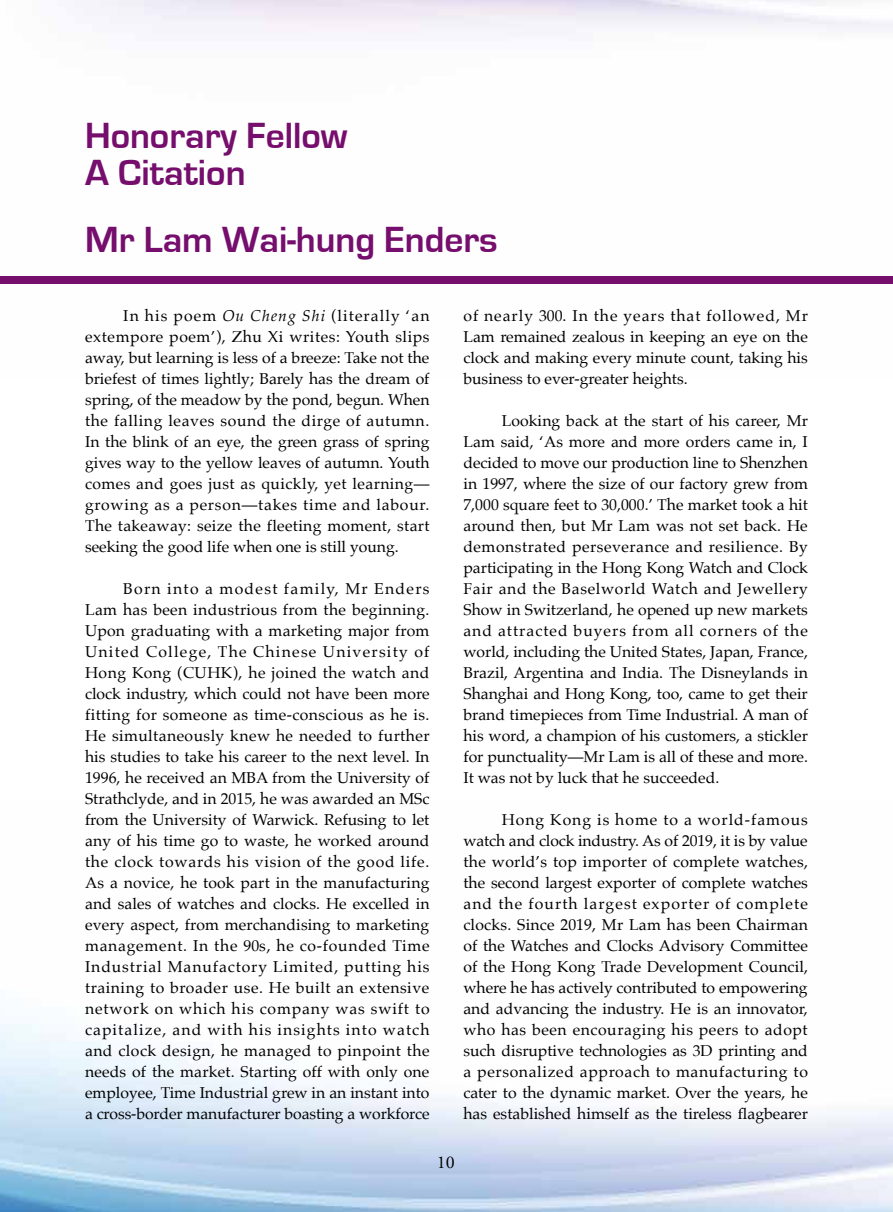
<style>
.page{position:relative;width:893px;height:1212px;background:#fff}
.page>*{position:absolute;margin:0;border:0;box-sizing:border-box;transform-origin:0 0}
.t1{font:700 37.5px/37.5px "Eurostile";color:#750e6d}
.t2{font:18px "Adobe Garamond Pro";color:#000}
.t3{font:15.75px/21px "Palatino";color:#000;text-align:justify}
.s1{font-style:italic}
</style>
<div class="page">
<img style="left:0;top:1024px;width:893px;height:188px">
<img style="left:0;top:0;width:893px;height:284px">
<div style="left:0;top:276px;width:893px;height:7px;background:#750e6d"></div>
<h1 class="t1" style="left:85px;top:117px;width:264px">Honorary Fellow<br>A Citation</h1>
<h1 class="t1" style="left:85px;top:222px;width:414px">Mr Lam Wai-hung Enders</h1>
<p class="t3" style="left:85px;top:305px;width:346px;text-indent:38px">In his poem <span class="s1">Ou Cheng Shi</span> (literally ‘an extempore poem’), Zhu Xi writes: Youth slips away, but learning is less of a breeze: Take not the briefest of times lightly; Barely has the dream of spring, of the meadow by the pond, begun. When the falling leaves sound the dirge of autumn.<br>In the blink of an eye, the green grass of spring gives way to the yellow leaves of autumn. Youth comes and goes just as quickly, yet learning— growing as a person—takes time and labour.<br>The takeaway: seize the fleeting moment, start seeking the good life when one is still young.</p>
<p class="t3" style="left:85px;top:578px;width:346px;text-indent:38px">Born into a modest family, Mr Enders Lam has been industrious from the beginning.<br>Upon graduating with a marketing major from United College, The Chinese University of Hong Kong (CUHK), he joined the watch and clock industry, which could not have been more fitting for someone as time-conscious as he is.<br>He simultaneously knew he needed to further his studies to take his career to the next level. In 1996, he received an MBA from the University of Strathclyde, and in 2015, he was awarded an MSc from the University of Warwick. Refusing to let any of his time go to waste, he worked around the clock towards his vision of the good life.<br>As a novice, he took part in the manufacturing and sales of watches and clocks. He excelled in every aspect, from merchandising to marketing management. In the 90s, he co-founded Time Industrial Manufactory Limited, putting his training to broader use. He built an extensive network on which his company was swift to capitalize, and with his insights into watch and clock design, he managed to pinpoint the needs of the market. Starting off with only one employee, Time Industrial grew in an instant into a cross-border manufacturer boasting a workforce</p>
<p class="t3" style="left:463px;top:305px;width:346px">of nearly 300. In the years that followed, Mr Lam remained zealous in keeping an eye on the clock and making every minute count, taking his business to ever-greater heights.</p>
<p class="t3" style="left:463px;top:410px;width:346px;text-indent:38px">Looking back at the start of his career, Mr Lam said, ‘As more and more orders came in, I decided to move our production line to Shenzhen in 1997, where the size of our factory grew from 7,000 square feet to 30,000.’ The market took a hit around then, but Mr Lam was not set back. He demonstrated perseverance and resilience. By participating in the Hong Kong Watch and Clock Fair and the Baselworld Watch and Jewellery Show in Switzerland, he opened up new markets and attracted buyers from all corners of the world, including the United States, Japan, France, Brazil, Argentina and India. The Disneylands in Shanghai and Hong Kong, too, came to get their brand timepieces from Time Industrial. A man of his word, a champion of his customers, a stickler for punctuality—Mr Lam is all of these and more.<br>It was not by luck that he succeeded.</p>
<p class="t3" style="left:463px;top:809px;width:346px;text-indent:38px">Hong Kong is home to a world-famous watch and clock industry. As of 2019, it is by value the world’s top importer of complete watches, the second largest exporter of complete watches and the fourth largest exporter of complete clocks. Since 2019, Mr Lam has been Chairman of the Watches and Clocks Advisory Committee of the Hong Kong Trade Development Council, where he has actively contributed to empowering and advancing the industry. He is an innovator, who has been encouraging his peers to adopt such disruptive technologies as 3D printing and a personalized approach to manufacturing to cater to the dynamic market. Over the years, he has established himself as the tireless flagbearer</p>
<p class="t2" style="left:437px;top:1151px;width:19px">10</p>
</div>
